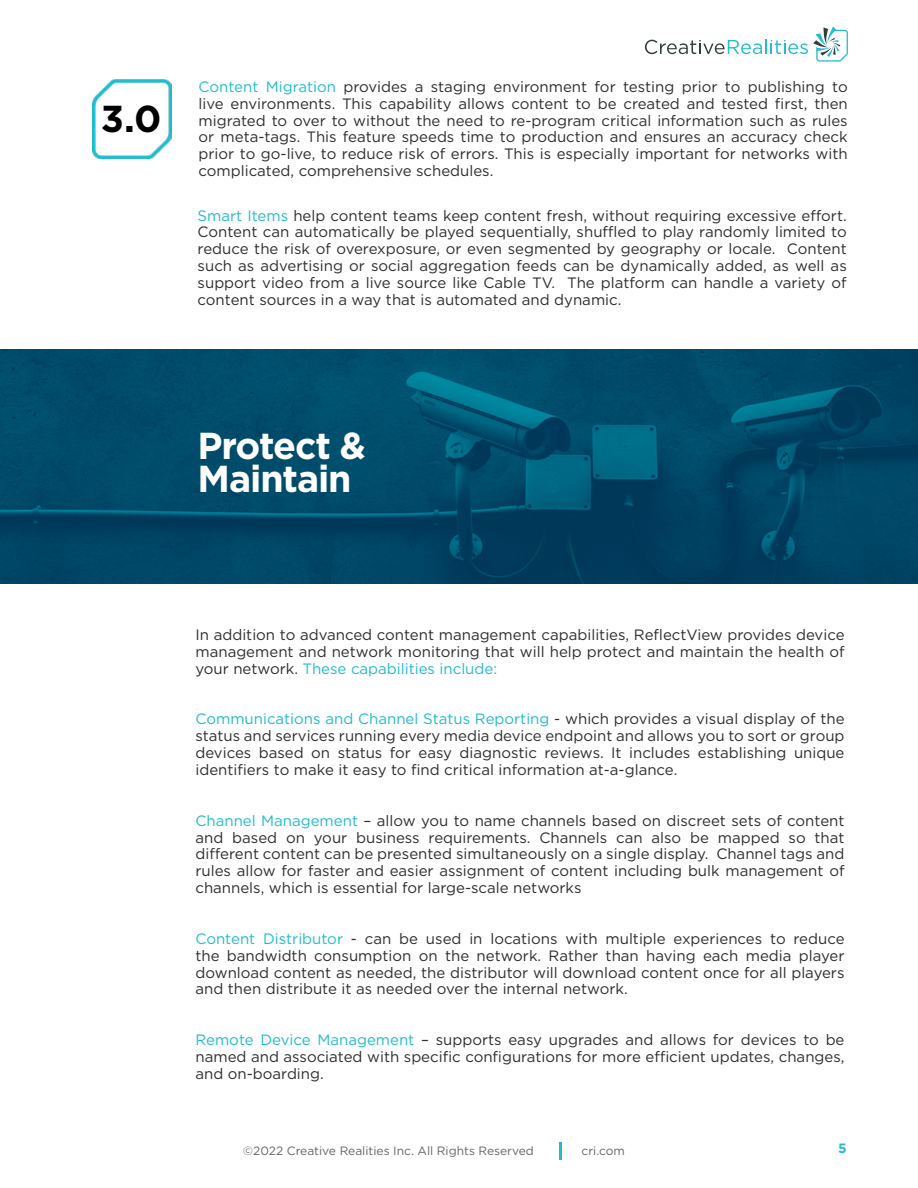
<style>
.page{position:relative;width:918px;height:1188px;background:#fff}
.page>*{position:absolute;margin:0;border:0;box-sizing:border-box;transform-origin:0 0}
.t1{font:700 37.5px/33px "Gotham";letter-spacing:-.03em;color:#fff}
.t2{font:700 37.5px "Gotham";color:#000}
.t3{font:15px/16.8px "Gotham";color:#2d2d2d;text-align:justify}
.t4{font:700 13.5px "Gotham";color:#23bbcf}
.t5{font:12px "Gotham";color:#65656a}
.s1{color:#23bbcf}
</style>
<div class="page">
<svg style="left:559px;top:1143px;width:2px;height:17px"></svg>
<svg style="left:645px;top:26px;width:203px;height:36px"></svg>
<img style="left:0;top:349px;width:918px;height:234px">
<img style="left:92px;top:79px;width:79px;height:80px">
<h1 class="t2" style="left:101px;top:94px;width:62px">3.0</h1>
<p class="t3" style="left:199px;top:78px;width:651px"><span class="s1">Content Migration</span> provides a staging environment for testing prior to publishing to live environments. This capability allows content to be created and tested first, then migrated to over to without the need to re-program critical information such as rules or meta-tags. This feature speeds time to production and ensures an accuracy check prior to go-live, to reduce risk of errors. This is especially important for networks with complicated, comprehensive schedules.</p>
<p class="t3" style="left:198px;top:207px;width:651px"><span class="s1">Smart Items</span> help content teams keep content fresh, without requiring excessive effort.<br>Content can automatically be played sequentially, shuffled to play randomly limited to reduce the risk of overexposure, or even segmented by geography or locale. Content such as advertising or social aggregation feeds can be dynamically added, as well as support video from a live source like Cable TV. The platform can handle a variety of content sources in a way that is automated and dynamic.</p>
<h1 class="t1" style="left:198px;top:429px;width:170px">Protect &amp;<br>Maintain</h1>
<p class="t3" style="left:195px;top:626px;width:651px">In addition to advanced content management capabilities, ReflectView provides device management and network monitoring that will help protect and maintain the health of your network. <span class="s1">These capabilities include:</span></p>
<p class="t3" style="left:195px;top:710px;width:651px"><span class="s1">Communications and Channel Status Reporting</span> - which provides a visual display of the status and services running every media device endpoint and allows you to sort or group devices based on status for easy diagnostic reviews. It includes establishing unique identifiers to make it easy to find critical information at-a-glance.</p>
<p class="t3" style="left:195px;top:812px;width:651px"><span class="s1">Channel Management</span> – allow you to name channels based on discreet sets of content and based on your business requirements. Channels can also be mapped so that different content can be presented simultaneously on a single display. Channel tags and rules allow for faster and easier assignment of content including bulk management of channels, which is essential for large-scale networks</p>
<p class="t3" style="left:195px;top:930px;width:651px"><span class="s1">Content Distributor</span> - can be used in locations with multiple experiences to reduce the bandwidth consumption on the network. Rather than having each media player download content as needed, the distributor will download content once for all players and then distribute it as needed over the internal network.</p>
<p class="t3" style="left:195px;top:1031px;width:651px"><span class="s1">Remote Device Management</span> – supports easy upgrades and allows for devices to be named and associated with specific configurations for more efficient updates, changes, and on-boarding.</p>
<p class="t5" style="left:243px;top:1143px;width:292px">©2022 Creative Realities Inc. All Rights Reserved</p>
<p class="t5" style="left:582px;top:1143px;width:45px">cri.com</p>
<p class="t4" style="left:838px;top:1140px;width:10px">5</p>
</div>
